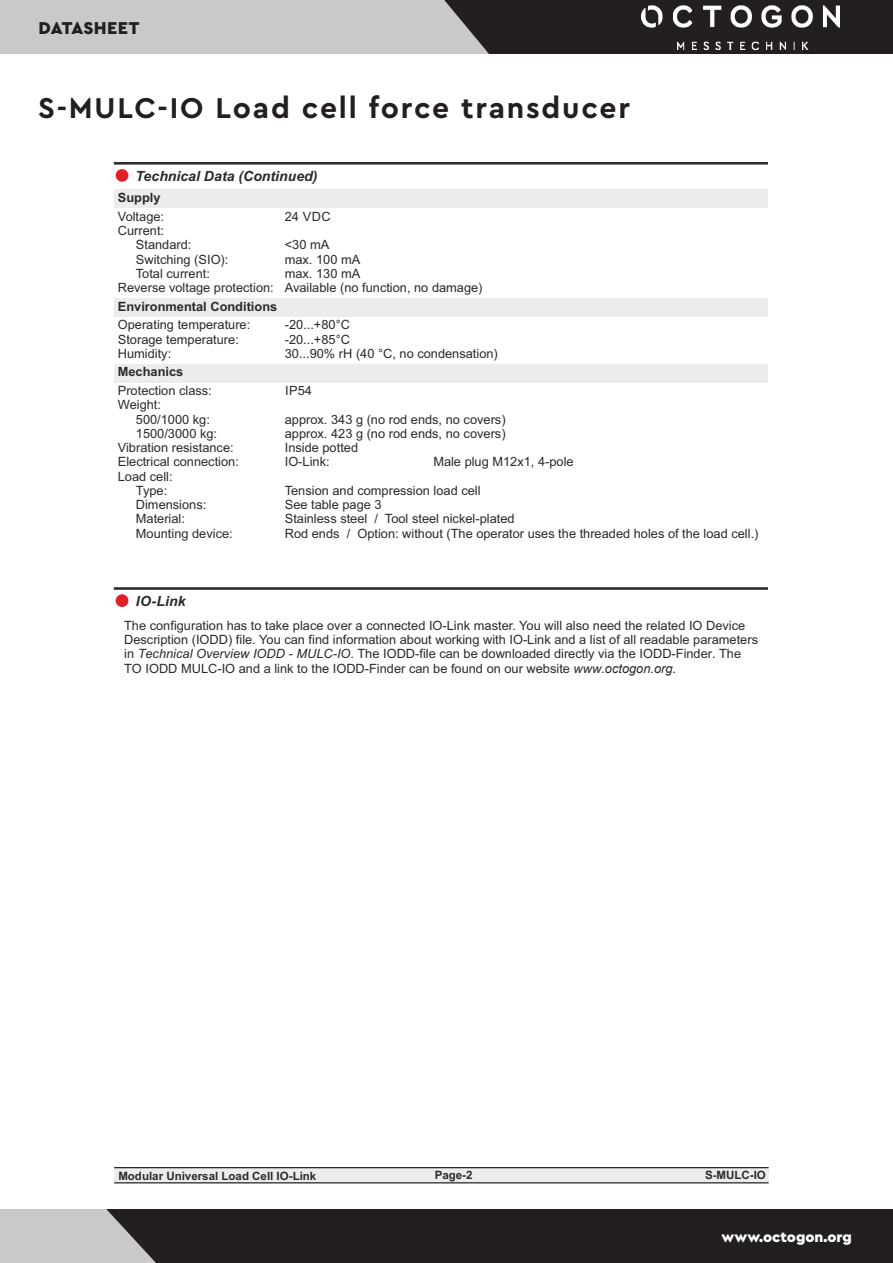
<style>
.page{position:relative;width:893px;height:1263px;background:#fff}
.page>*{position:absolute;margin:0;border:0;box-sizing:border-box;transform-origin:0 0}
.Category_3_Descripti{font:700 30px "Cera PRO";letter-spacing:.06em;color:#231f20}
.Category_1_no_TOC{font:900 18px "Cera PRO";letter-spacing:.015em;color:#231f20}
.t1{font:900 15px "Cera PRO";color:#fff}
.t2{font:italic 700 14.1px "Arial";color:#2b2a29}
.t3{font:12.75px/14.2px "Arial";color:#2b2a29}
.t4{font:700 12.75px/18.6px "Arial";color:#2b2a29}
.t5{font:700 11.55px "Arial";color:#2b2a29}
.s1{font-weight:700}
.s2{font-weight:400}
.s3{font-style:italic}
</style>
<div class="page">
<div style="left:0;top:0;width:893px;height:54px;background:#231f20"></div>
<div style="left:0;top:0;width:489px;height:54px;background:#cac9c8"></div>
<img style="left:642px;top:5px;width:197px;height:45px">
<svg style="left:0;top:1209px;width:893px;height:54px;background:#3b3838"></svg>
<div style="left:114px;top:189px;width:654px;height:19px;background:#ebecec"></div>
<div style="left:114px;top:298px;width:654px;height:18px;background:#ebecec"></div>
<div style="left:114px;top:364px;width:654px;height:18px;background:#ebecec"></div>
<hr style="left:114px;top:162px;width:654px;height:3px;background:#2b2a29">
<div style="left:116px;top:169px;width:12px;height:13px;background:#e31e24;border-radius:50%"></div>
<hr style="left:114px;top:587px;width:654px;height:3px;background:#2b2a29">
<div style="left:116px;top:594px;width:12px;height:13px;background:#e31e24;border-radius:50%"></div>
<div style="left:114px;top:1167px;width:654px;height:15px;background:#ebecec"></div>
<hr style="left:114px;top:1167px;width:655px;height:1px;background:#2b2a29">
<hr style="left:114px;top:1182px;width:655px;height:1px;background:#2b2a29">
<p class="Category_1_no_TOC" style="left:38px;top:16px;width:102px">DATASHEET</p>
<p class="Category_3_Descripti" style="left:38px;top:88px;width:593px">S-MULC-IO Load cell force transducer</p>
<p class="t2" style="left:136px;top:166px;width:183px">Technical Data (Continued)</p>
<p class="t3" style="left:118px;top:188px;width:48px;line-height:18.6px"><span class="s1">Supply<br></span>Voltage:</p>
<p class="t3" style="left:136px;top:223px;width:57px;text-indent:-18px">Current:<br>Standard:</p>
<p class="t3" style="left:285px;top:209px;width:47px">24 VDC</p>
<p class="t3" style="left:285px;top:238px;width:46px">&lt;30 mA</p>
<p class="t3" style="left:136px;top:252px;width:94px">Switching (SIO):</p>
<p class="t3" style="left:285px;top:252px;width:77px">max. 100 mA</p>
<p class="t3" style="left:136px;top:266px;width:76px">Total current:</p>
<p class="t3" style="left:118px;top:266px;width:366px;text-indent:167px">max. 130 mA<br>Reverse voltage protection: Available (no function, no damage)</p>
<p class="t4" style="left:118px;top:297px;width:161px">Environmental Conditions<br><span class="s2">Operating temperature:</span></p>
<p class="t3" style="left:285px;top:318px;width:67px">-20...+80°C</p>
<p class="t3" style="left:118px;top:332px;width:123px">Storage temperature:</p>
<p class="t3" style="left:285px;top:332px;width:67px">-20...+85°C</p>
<p class="t3" style="left:118px;top:346px;width:55px">Humidity:</p>
<p class="t3" style="left:285px;top:346px;width:215px">30...90% rH (40 °C, no condensation)</p>
<p class="t3" style="left:118px;top:363px;width:96px;line-height:18.6px"><span class="s1">Mechanics<br></span>Protection class:</p>
<p class="t3" style="left:285px;top:383px;width:29px">IP54</p>
<p class="t3" style="left:136px;top:398px;width:76px;text-indent:-18px">Weight:<br>500/1000 kg:</p>
<p class="t3" style="left:285px;top:412px;width:222px">approx. 343 g (no rod ends, no covers)</p>
<p class="t3" style="left:136px;top:426px;width:83px">1500/3000 kg:</p>
<p class="t3" style="left:285px;top:426px;width:222px">approx. 423 g (no rod ends, no covers)</p>
<p class="t3" style="left:118px;top:440px;width:117px">Vibration resistance:</p>
<p class="t3" style="left:285px;top:440px;width:75px">Inside potted</p>
<p class="t3" style="left:118px;top:455px;width:123px">Electrical connection:</p>
<p class="t3" style="left:285px;top:455px;width:46px">IO-Link:</p>
<p class="t3" style="left:433px;top:455px;width:142px">Male plug M12x1, 4-pole</p>
<p class="t3" style="left:136px;top:469px;width:38px;text-indent:-18px">Load cell:<br>Type:</p>
<p class="t3" style="left:285px;top:483px;width:197px">Tension and compression load cell</p>
<p class="t3" style="left:136px;top:497px;width:72px">Dimensions:</p>
<p class="t3" style="left:285px;top:497px;width:98px">See table page 3</p>
<p class="t3" style="left:136px;top:512px;width:51px">Material:</p>
<p class="t3" style="left:285px;top:512px;width:231px">Stainless steel / Tool steel nickel-plated</p>
<p class="t3" style="left:136px;top:526px;width:98px">Mounting device:</p>
<p class="t3" style="left:285px;top:526px;width:475px">Rod ends / Option: without (The operator uses the threaded holes of the load cell.)</p>
<p class="t2" style="left:136px;top:592px;width:51px">IO-Link</p>
<p class="t3" style="left:124px;top:618px;width:635px">The configuration has to take place over a connected IO-Link master. You will also need the related IO Device Description (IODD) file. You can find information about working with IO-Link and a list of all readable parameters in <span class="s3">Technical Overview IODD - MULC-IO</span>. The IODD-file can be downloaded directly via the IODD-Finder. The TO IODD MULC-IO and a link to the IODD-Finder can be found on our website <span class="s3">www.octogon.org</span>.</p>
<p class="t5" style="left:118px;top:1167px;width:200px">Modular Universal Load Cell IO-Link</p>
<p class="t5" style="left:435px;top:1167px;width:39px">Page-2</p>
<p class="t5" style="left:705px;top:1167px;width:62px">S-MULC-IO</p>
<p class="t1" style="left:721px;top:1227px;width:132px">www.octogon.org</p>
</div>
